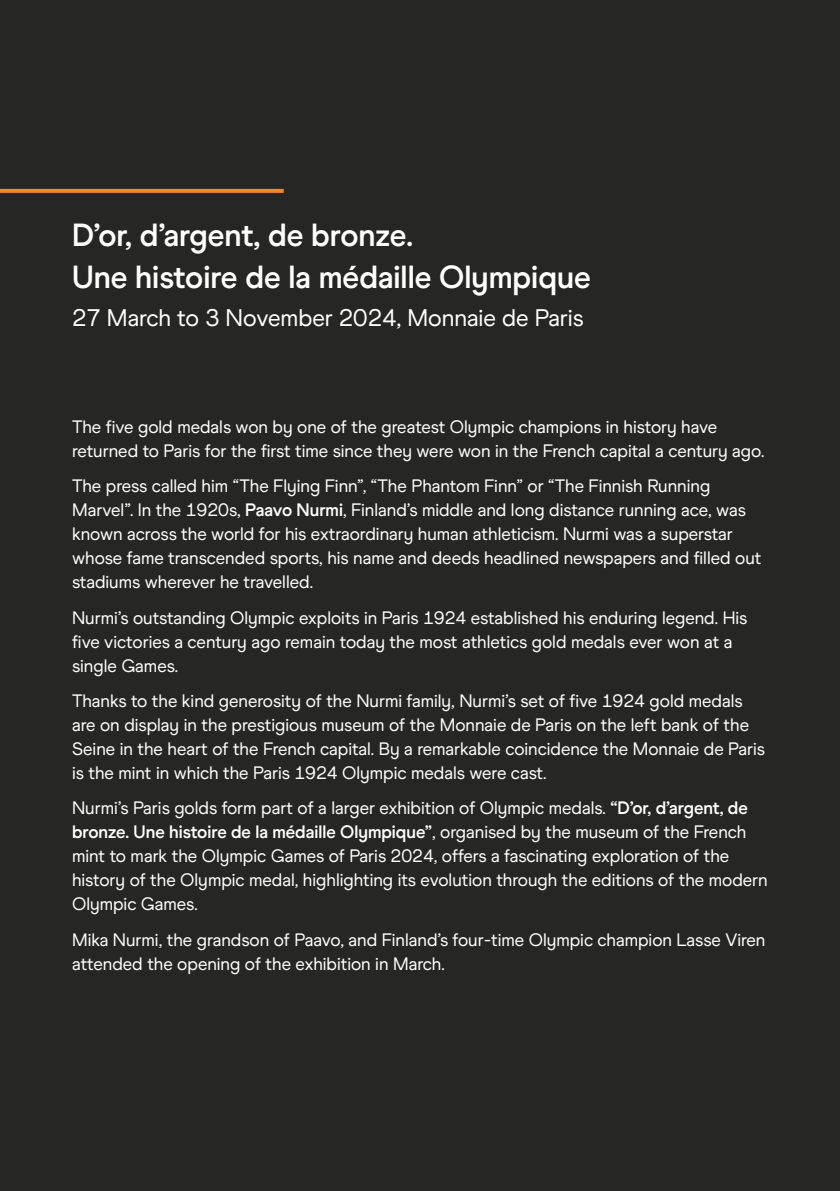
<style>
.page{position:relative;width:840px;height:1191px;background:#fff}
.page>*{position:absolute;margin:0;border:0;box-sizing:border-box;transform-origin:0 0}
.t1{font:700 32px/42px "World Athletics";color:#fff}
.t2{font:24px "World Athletics";color:#fff}
.t3{font:18px/24px "World Athletics";color:#fff}
.s1{font-weight:700}
</style>
<div class="page">
<div style="left:0;top:0;width:839px;height:1191px;background:#262625"></div>
<svg style="left:0;top:189px;width:283px;height:4px"></svg>
<h1 class="t1" style="left:72px;top:214px;width:520px">D’or, d’argent, de bronze.<br>Une histoire de la médaille Olympique</h1>
<h2 class="t2" style="left:72px;top:304px;width:513px">27 March to 3 November 2024, Monnaie de Paris</h2>
<p class="t3" style="left:72px;top:414px;width:693px">The five gold medals won by one of the greatest Olympic champions in history have returned to Paris for the first time since they were won in the French capital a century ago.</p>
<p class="t3" style="left:72px;top:474px;width:690px">The press called him “The Flying Finn”, “The Phantom Finn” or “The Finnish Running Marvel”. In the 1920s, <span class="s1">Paavo Nurmi</span>, Finland’s middle and long distance running ace, was known across the world for his extraordinary human athleticism. Nurmi was a superstar whose fame transcended sports, his name and deeds headlined newspapers and filled out stadiums wherever he travelled.</p>
<p class="t3" style="left:72px;top:605px;width:676px">Nurmi’s outstanding Olympic exploits in Paris 1924 established his enduring legend. His five victories a century ago remain today the most athletics gold medals ever won at a single Games.</p>
<p class="t3" style="left:72px;top:688px;width:694px">Thanks to the kind generosity of the Nurmi family, Nurmi’s set of five 1924 gold medals are on display in the prestigious museum of the Monnaie de Paris on the left bank of the Seine in the heart of the French capital. By a remarkable coincidence the Monnaie de Paris is the mint in which the Paris 1924 Olympic medals were cast.</p>
<p class="t3" style="left:72px;top:796px;width:696px">Nurmi’s Paris golds form part of a larger exhibition of Olympic medals. <span class="s1">“D’or, d’argent, de bronze. Une histoire de la médaille Olympique”</span>, organised by the museum of the French mint to mark the Olympic Games of Paris 2024, offers a fascinating exploration of the history of the Olympic medal, highlighting its evolution through the editions of the modern Olympic Games.</p>
<p class="t3" style="left:72px;top:927px;width:694px">Mika Nurmi, the grandson of Paavo, and Finland’s four-time Olympic champion Lasse Viren attended the opening of the exhibition in March.</p>
</div>
